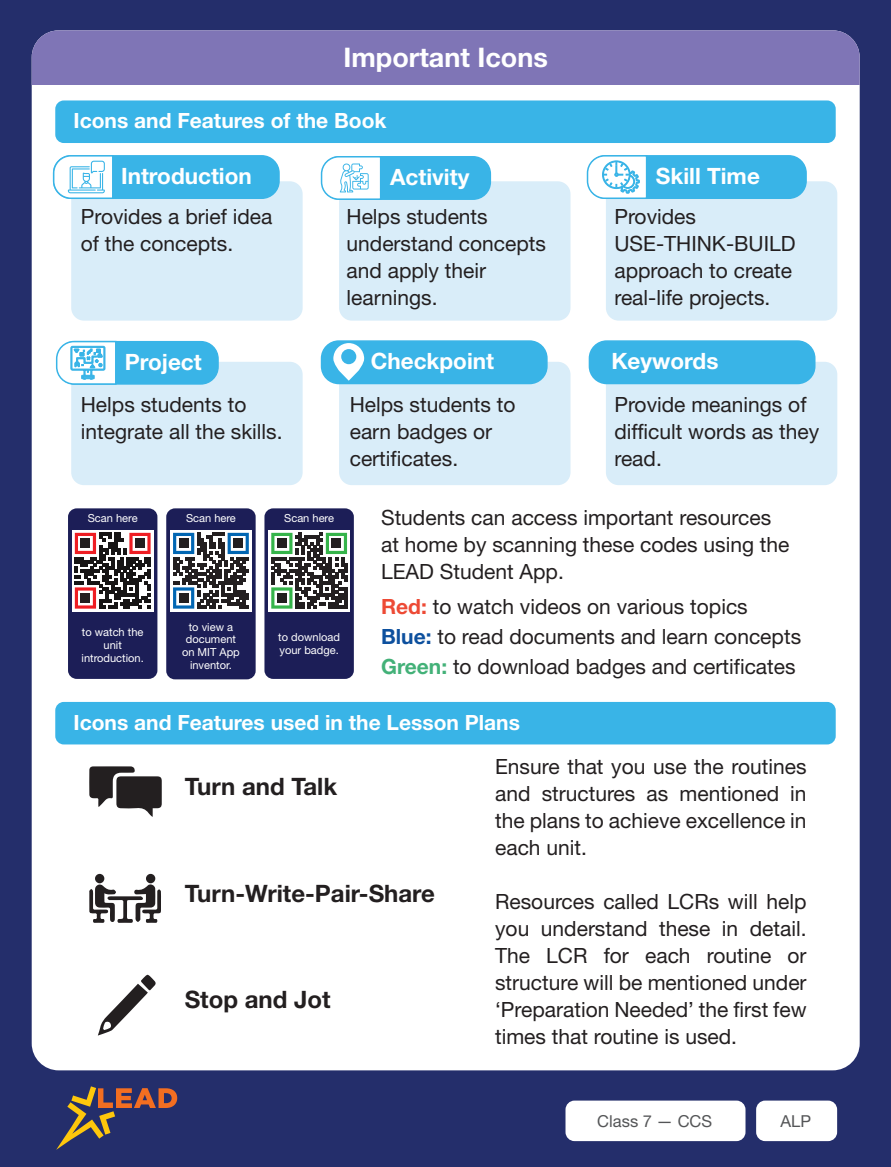
<style>
.page{position:relative;width:891px;height:1167px;background:#fff}
.page>*{position:absolute;margin:0;border:0;box-sizing:border-box;transform-origin:0 0}
.Body_text{font:700 27px "Helvetica Neue LT Std";color:#fff}
.Body_text-2{font:700 24px "Helvetica Neue LT Std";color:#231f20}
.Body_text-3{font:700 22.5px "Helvetica Neue LT Std";color:#fff}
.Body_text-4{font:21px/27px "Helvetica Neue LT Std";color:#231f20}
.Body_text-5{font:700 21px "Helvetica Neue LT Std";color:#fff}
.t1{font:16.5px "Helvetica Neue LT Std";color:#545557}
.Body_text-6{font:11.1px/12.6px "Helvetica Neue LT Std";color:#fff;text-align:center}
.s1{font-weight:700;color:#ed4a35}
.s2{font-weight:700;color:#0d509e}
.s3{font-weight:700;color:#43b178}
</style>
<div class="page">
<div style="left:0;top:0;width:891px;height:1166px;background:#242e6b"></div>
<div style="left:756px;top:1100px;width:81px;height:41px;background:#fff;border-radius:9px"></div>
<div style="left:566px;top:1100px;width:180px;height:41px;background:#fff;border-radius:9px"></div>
<svg style="left:56px;top:1086px;width:121px;height:63px"></svg>
<div style="left:32px;top:30px;width:828px;height:1040px;background:#fff;border-radius:27px"></div>
<div style="left:32px;top:30px;width:828px;height:55px;background:#7f75b6"></div>
<div style="left:71px;top:181px;width:232px;height:139px;background:#d9edf9;border-radius:13px"></div>
<div style="left:339px;top:181px;width:232px;height:139px;background:#d9edf9;border-radius:13px"></div>
<div style="left:606px;top:181px;width:231px;height:139px;background:#d9edf9;border-radius:13px"></div>
<div style="left:71px;top:362px;width:232px;height:123px;background:#d9edf9;border-radius:13px"></div>
<div style="left:339px;top:362px;width:232px;height:123px;background:#d9edf9;border-radius:13px"></div>
<div style="left:606px;top:362px;width:231px;height:123px;background:#d9edf9;border-radius:13px"></div>
<div style="left:55px;top:100px;width:781px;height:43px;background:#39b4e7;border-radius:9px"></div>
<div style="left:55px;top:702px;width:781px;height:42px;background:#39b4e7;border-radius:9px"></div>
<div style="left:57px;top:341px;width:161px;height:43px;background:#39b4e7;border-radius:17px"></div>
<div style="left:57px;top:341px;width:162px;height:43px;border:1px solid #39b4e7;border-radius:17px"></div>
<svg style="left:55px;top:340px;width:62px;height:45px"></svg>
<div style="left:54px;top:156px;width:225px;height:42px;background:#39b4e7;border-radius:17px"></div>
<div style="left:53px;top:155px;width:227px;height:44px;border:2px solid #39b4e7;border-radius:17px"></div>
<svg style="left:52px;top:155px;width:62px;height:44px;background:#d0edf9"></svg>
<div style="left:588px;top:156px;width:218px;height:42px;background:#39b4e7;border-radius:17px"></div>
<div style="left:588px;top:155px;width:219px;height:44px;border:2px solid #39b4e7;border-radius:17px"></div>
<svg style="left:586px;top:155px;width:62px;height:44px"></svg>
<div style="left:322px;top:157px;width:168px;height:42px;background:#39b4e7;border-radius:17px"></div>
<div style="left:322px;top:156px;width:169px;height:44px;border:2px solid #39b4e7;border-radius:17px"></div>
<svg style="left:320px;top:156px;width:62px;height:44px;background:#d6eff9"></svg>
<div style="left:322px;top:341px;width:225px;height:42px;background:#39b4e7;border-radius:17px"></div>
<div style="left:321px;top:340px;width:227px;height:44px;border:2px solid #39b4e7;border-radius:17px"></div>
<div style="left:589px;top:341px;width:226px;height:42px;background:#39b4e7;border-radius:17px"></div>
<div style="left:589px;top:340px;width:227px;height:44px;border:2px solid #39b4e7;border-radius:17px"></div>
<svg style="left:333px;top:343px;width:31px;height:38px"></svg>
<svg style="left:89px;top:766px;width:73px;height:50px"></svg>
<svg style="left:89px;top:884px;width:72px;height:38px"></svg>
<div style="left:95px;top:873px;width:9px;height:10px;background:#231f20;border-radius:50%"></div>
<div style="left:146px;top:873px;width:9px;height:10px;background:#231f20;border-radius:50%"></div>
<svg style="left:98px;top:974px;width:58px;height:61px"></svg>
<div style="left:264px;top:508px;width:90px;height:171px;background:#1c1e57;border-radius:9px"></div>
<svg style="left:268px;top:530px;width:82px;height:81px"></svg>
<svg style="left:271px;top:533px;width:76px;height:75px;background:#768477"></svg>
<div style="left:277px;top:539px;width:9px;height:9px;background:#231f20"></div>
<div style="left:332px;top:539px;width:9px;height:9px;background:#231f20"></div>
<div style="left:277px;top:593px;width:9px;height:9px;background:#231f20"></div>
<div style="left:166px;top:508px;width:90px;height:171px;background:#1c1e57;border-radius:9px"></div>
<svg style="left:170px;top:530px;width:82px;height:81px"></svg>
<svg style="left:173px;top:533px;width:76px;height:75px;background:#727d87"></svg>
<div style="left:179px;top:539px;width:9px;height:9px;background:#231f20"></div>
<div style="left:234px;top:539px;width:9px;height:9px;background:#231f20"></div>
<div style="left:179px;top:593px;width:9px;height:9px;background:#231f20"></div>
<div style="left:68px;top:508px;width:89px;height:171px;background:#1c1e57;border-radius:9px"></div>
<svg style="left:72px;top:530px;width:82px;height:81px"></svg>
<svg style="left:75px;top:533px;width:76px;height:75px;background:#8a7070"></svg>
<div style="left:81px;top:539px;width:9px;height:9px;background:#231f20"></div>
<div style="left:135px;top:539px;width:10px;height:9px;background:#231f20"></div>
<div style="left:81px;top:593px;width:9px;height:9px;background:#231f20"></div>
<p class="Body_text" style="left:344px;top:41px;width:206px">Important Icons</p>
<p class="Body_text-5" style="left:74px;top:108px;width:315px">Icons and Features of the Book</p>
<p class="Body_text-3" style="left:121px;top:162px;width:132px">Introduction</p>
<p class="Body_text-3" style="left:390px;top:163px;width:81px">Activity</p>
<p class="Body_text-3" style="left:656px;top:162px;width:106px">Skill Time</p>
<p class="Body_text-4" style="left:81px;top:203px;width:193px">Provides a brief idea of the concepts.</p>
<p class="Body_text-3" style="left:125px;top:348px;width:79px">Project</p>
<p class="Body_text-4" style="left:81px;top:391px;width:203px">Helps students to integrate all the skills.</p>
<p class="Body_text-4" style="left:347px;top:203px;width:201px">Helps students understand concepts and apply their learnings.</p>
<p class="Body_text-4" style="left:614px;top:203px;width:183px">Provides<br>USE-THINK-BUILD approach to create real-life projects.</p>
<p class="Body_text-3" style="left:371px;top:347px;width:125px">Checkpoint</p>
<p class="Body_text-3" style="left:611px;top:347px;width:109px">Keywords</p>
<p class="Body_text-4" style="left:350px;top:391px;width:167px">Helps students to earn badges or certificates.</p>
<p class="Body_text-4" style="left:614px;top:391px;width:206px">Provide meanings of difficult words as they read.</p>
<p class="Body_text-6" style="left:88px;top:512px;width:51px">Scan here</p>
<p class="Body_text-6" style="left:186px;top:512px;width:51px">Scan here</p>
<p class="Body_text-6" style="left:284px;top:512px;width:51px">Scan here</p>
<p class="Body_text-6" style="left:82px;top:626px;width:63px">to watch the unit</p>
<p class="Body_text-6" style="left:82px;top:651px;width:64px">introduction.</p>
<p class="Body_text-6" style="left:182px;top:620px;width:59px">to view a document on MIT App inventor.</p>
<p class="Body_text-6" style="left:278px;top:631px;width:63px;text-align:left">to download your badge.</p>
<p class="Body_text-4" style="left:381px;top:503px;width:410px">Students can access important resources at home by scanning these codes using the<br>LEAD Student App.</p>
<p class="Body_text-4" style="left:381px;top:593px;width:368px"><span class="s1">Red:</span> to watch videos on various topics</p>
<p class="Body_text-4" style="left:381px;top:623px;width:422px"><span class="s2">Blue:</span> to read documents and learn concepts</p>
<p class="Body_text-4" style="left:381px;top:653px;width:416px"><span class="s3">Green:</span> to download badges and certificates</p>
<p class="Body_text-5" style="left:74px;top:709px;width:448px">Icons and Features used in the Lesson Plans</p>
<p class="Body_text-2" style="left:185px;top:771px;width:154px">Turn and Talk</p>
<p class="Body_text-2" style="left:185px;top:878px;width:252px">Turn-Write-Pair-Share</p>
<p class="Body_text-2" style="left:185px;top:985px;width:147px">Stop and Jot</p>
<p class="Body_text-4" style="left:495px;top:752px;width:313px;text-align:justify">Ensure that you use the routines and structures as mentioned in the plans to achieve excellence in each unit.</p>
<p class="Body_text-4" style="left:495px;top:887px;width:313px;text-align:justify">Resources called LCRs will help you understand these in detail.<br>The LCR for each routine or structure will be mentioned under ‘Preparation Needed’ the first few times that routine is used.</p>
<p class="t1" style="left:597px;top:1110px;width:116px">Class 7 — CCS</p>
<p class="t1" style="left:781px;top:1110px;width:32px">ALP</p>
</div>
